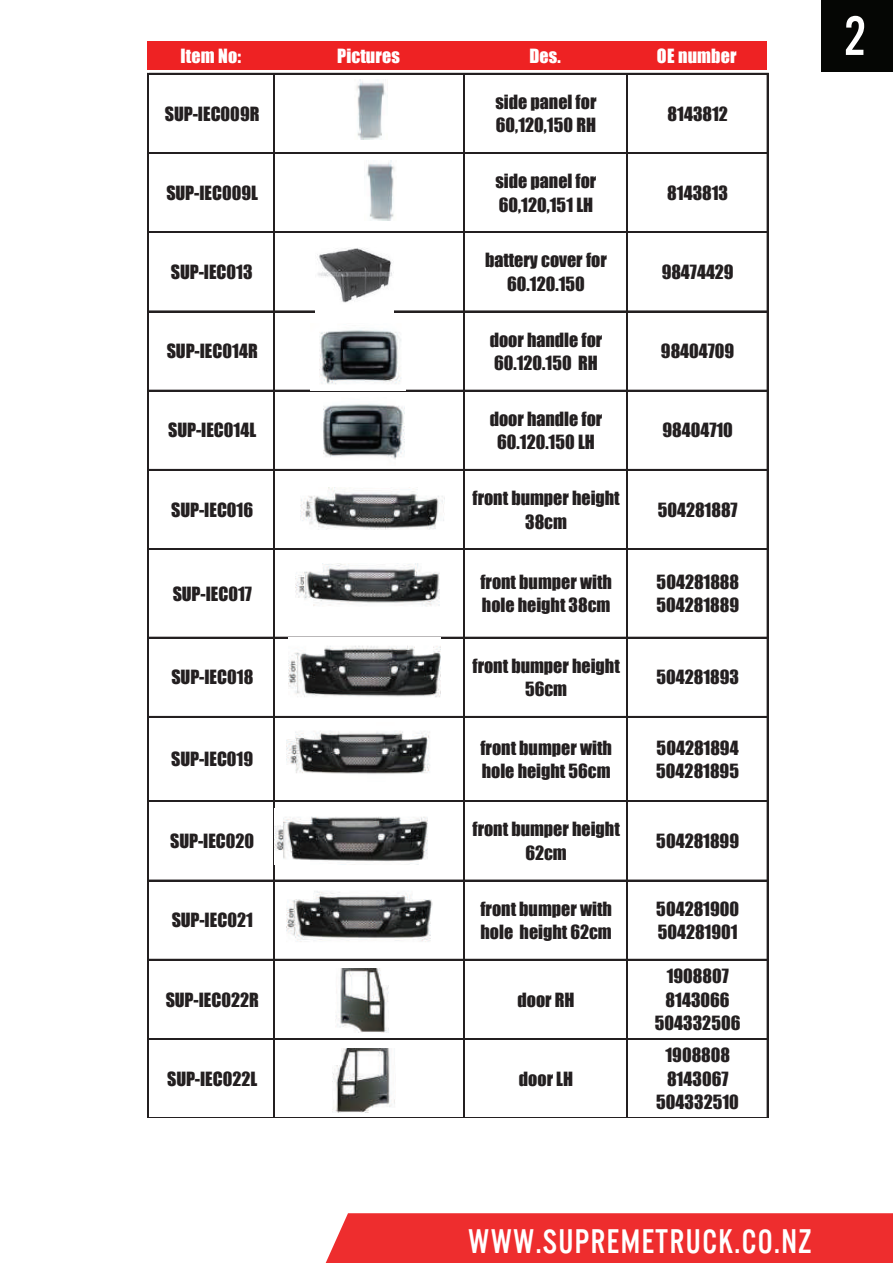
<style>
.page{position:relative;width:893px;height:1263px;background:#fff}
.page>*{position:absolute;margin:0;border:0;box-sizing:border-box;transform-origin:0 0}
.t1{font:57.9px "U.S.101";color:#fff;scale:.94 1}
.t2{font:35.4px "U.S.101";letter-spacing:.045em;color:#fff;scale:.94 1}
.t3{font:18px/23.5px "Impact";color:#231f20}
.t4{font:18px "Impact";letter-spacing:.005em;color:#fff}
</style>
<div class="page">
<div style="left:147px;top:42px;width:620px;height:28px;background:#ee2223"></div>
<div style="left:326px;top:1213px;width:567px;height:50px;background:#ee2d2e"></div>
<div style="left:821px;top:0;width:72px;height:71px;background:#050604"></div>
<hr style="left:147px;top:73px;width:1px;height:1125px;background:#231f20">
<hr style="left:148px;top:73px;width:1px;height:1125px;background:#231f20">
<hr style="left:274px;top:75px;width:1px;height:1123px;background:#231f20">
<hr style="left:463px;top:75px;width:1px;height:1123px;background:#231f20">
<hr style="left:464px;top:75px;width:1px;height:1123px;background:#231f20">
<hr style="left:626px;top:75px;width:1px;height:1123px;background:#231f20">
<hr style="left:627px;top:75px;width:1px;height:1123px;background:#231f20">
<hr style="left:767px;top:75px;width:1px;height:1123px;background:#231f20">
<hr style="left:149px;top:73px;width:619px;height:2px;background:#231f20">
<hr style="left:149px;top:152px;width:619px;height:2px;background:#231f20">
<hr style="left:149px;top:231px;width:619px;height:1px;background:#231f20">
<hr style="left:149px;top:232px;width:619px;height:1px;background:#231f20">
<hr style="left:149px;top:311px;width:619px;height:1px;background:#231f20">
<hr style="left:149px;top:390px;width:619px;height:1px;background:#231f20">
<hr style="left:149px;top:469px;width:619px;height:2px;background:#231f20">
<hr style="left:149px;top:548px;width:619px;height:2px;background:#231f20">
<hr style="left:149px;top:637px;width:619px;height:1px;background:#231f20">
<hr style="left:149px;top:716px;width:619px;height:2px;background:#231f20">
<hr style="left:149px;top:801px;width:619px;height:1px;background:#231f20">
<hr style="left:149px;top:880px;width:619px;height:1px;background:#231f20">
<hr style="left:149px;top:959px;width:619px;height:2px;background:#231f20">
<hr style="left:149px;top:1038px;width:619px;height:2px;background:#231f20">
<hr style="left:149px;top:1117px;width:619px;height:1px;background:#231f20">
<hr style="left:149px;top:1118px;width:619px;height:1px;background:#231f20">
<img style="left:366px;top:161px;width:29px;height:60px">
<img style="left:316px;top:248px;width:77px;height:64px">
<img style="left:319px;top:330px;width:82px;height:55px">
<img style="left:323px;top:403px;width:82px;height:56px">
<img style="left:356px;top:79px;width:32px;height:60px">
<img style="left:275px;top:816px;width:153px;height:46px">
<img style="left:286px;top:731px;width:144px;height:43px">
<img style="left:286px;top:891px;width:146px;height:51px">
<img style="left:288px;top:646px;width:152px;height:51px">
<img style="left:295px;top:564px;width:145px;height:43px">
<img style="left:301px;top:487px;width:144px;height:43px">
<img style="left:332px;top:1048px;width:63px;height:65px">
<img style="left:336px;top:968px;width:53px;height:64px">
<p class="t4" style="left:180px;top:42px;width:62px">Item No:</p>
<p class="t4" style="left:337px;top:42px;width:64px">Pictures</p>
<p class="t4" style="left:529px;top:42px;width:33px">Des.</p>
<p class="t4" style="left:657px;top:42px;width:81px">OE number</p>
<p class="t3" style="left:165px;top:101px;width:96px">SUP-IEC009R</p>
<p class="t3" style="left:495px;top:90px;width:102px">side panel for<br>60,120,150 RH</p>
<p class="t3" style="left:668px;top:101px;width:62px">8143812</p>
<p class="t3" style="left:166px;top:180px;width:93px">SUP-IEC009L</p>
<p class="t3" style="left:495px;top:169px;width:102px">side panel for<br>60,120,151 LH</p>
<p class="t3" style="left:667px;top:180px;width:62px">8143813</p>
<p class="t3" style="left:171px;top:260px;width:83px">SUP-IEC013</p>
<p class="t3" style="left:485px;top:248px;width:123px;text-align:center">battery cover for<br>60.120.150</p>
<p class="t3" style="left:662px;top:260px;width:74px">98474429</p>
<p class="t3" style="left:167px;top:339px;width:92px">SUP-IEC014R</p>
<p class="t3" style="left:490px;top:327px;width:114px">door handle for<br>60.120.150 RH</p>
<p class="t3" style="left:661px;top:339px;width:75px">98404709</p>
<p class="t3" style="left:168px;top:418px;width:90px">SUP-IEC014L</p>
<p class="t3" style="left:490px;top:406px;width:114px;text-align:center">door handle for<br>60.120.150 LH</p>
<p class="t3" style="left:662px;top:418px;width:72px">98404710</p>
<p class="t3" style="left:171px;top:497px;width:83px">SUP-IEC016</p>
<p class="t3" style="left:472px;top:486px;width:149px;text-align:center">front bumper height<br>38cm</p>
<p class="t3" style="left:658px;top:497px;width:81px">504281887</p>
<p class="t3" style="left:173px;top:581px;width:81px">SUP-IEC017</p>
<p class="t3" style="left:480px;top:570px;width:133px">front bumper with hole height 38cm</p>
<p class="t3" style="left:656px;top:570px;width:84px">504281888<br>504281889</p>
<p class="t3" style="left:171px;top:665px;width:83px">SUP-IEC018</p>
<p class="t3" style="left:472px;top:653px;width:149px;text-align:center">front bumper height<br>56cm</p>
<p class="t3" style="left:656px;top:665px;width:84px">504281893</p>
<p class="t3" style="left:171px;top:747px;width:83px">SUP-IEC019</p>
<p class="t3" style="left:480px;top:735px;width:133px">front bumper with hole height 56cm</p>
<p class="t3" style="left:656px;top:735px;width:84px">504281894<br>504281895</p>
<p class="t3" style="left:170px;top:829px;width:86px">SUP-IEC020</p>
<p class="t3" style="left:472px;top:817px;width:149px;text-align:center">front bumper height<br>62cm</p>
<p class="t3" style="left:656px;top:829px;width:84px">504281899</p>
<p class="t3" style="left:172px;top:908px;width:83px">SUP-IEC021</p>
<p class="t3" style="left:480px;top:896px;width:133px">front bumper with hole height 62cm</p>
<p class="t3" style="left:656px;top:896px;width:84px">504281900<br>504281901</p>
<p class="t3" style="left:166px;top:987px;width:95px">SUP-IEC022R</p>
<p class="t3" style="left:517px;top:987px;width:59px">door RH</p>
<p class="t3" style="left:167px;top:1066px;width:92px">SUP-IEC022L</p>
<p class="t3" style="left:519px;top:1066px;width:56px">door LH</p>
<p class="t3" style="left:655px;top:964px;width:87px;text-align:center">1908807<br>8143066<br>504332506</p>
<p class="t3" style="left:656px;top:1043px;width:84px;text-align:center">1908808<br>8143067<br>504332510</p>
<h1 class="t1" style="left:844px;top:5px;width:25px">2</h1>
<h2 class="t2" style="left:468px;top:1222px;width:367px">WWW.SUPREMETRUCK.CO.NZ</h2>
</div>
